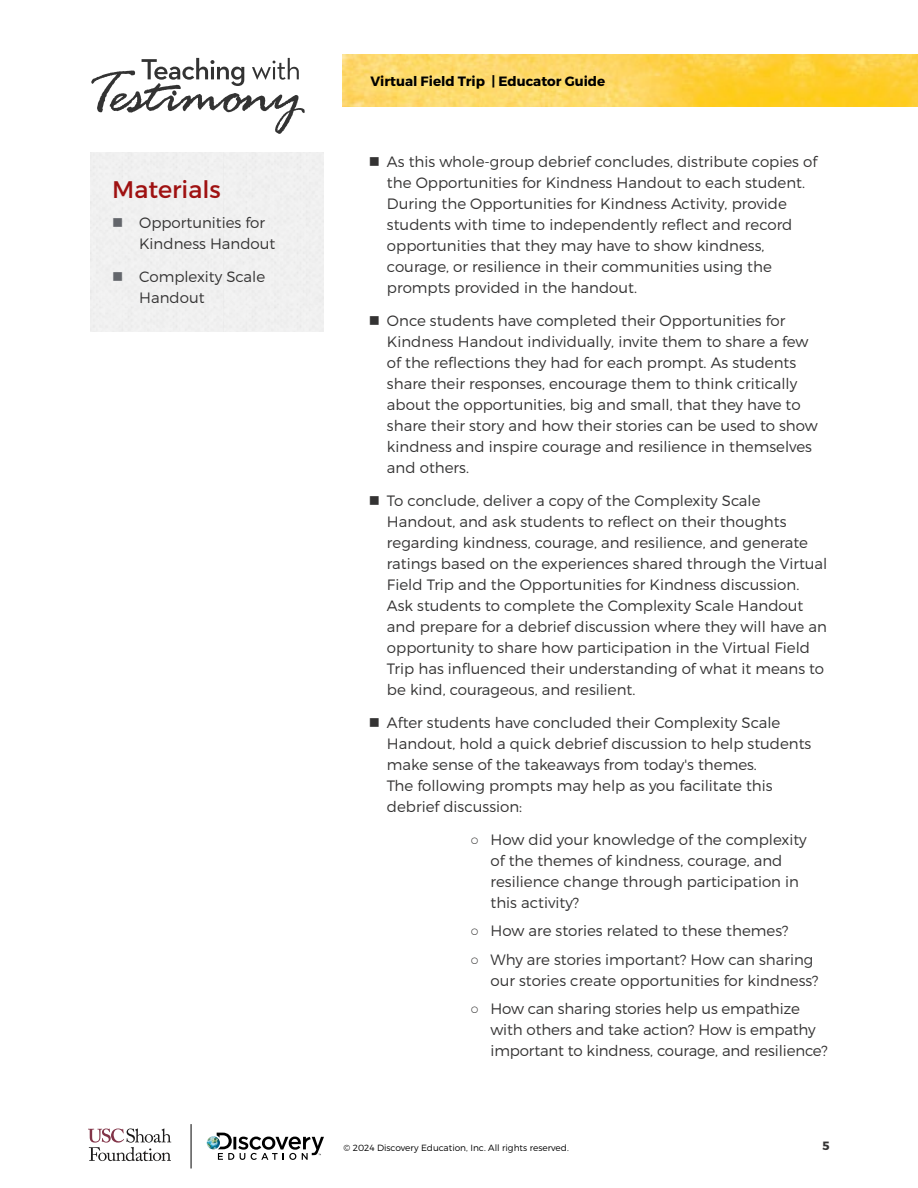
<style>
.page{position:relative;width:918px;height:1188px;background:#fff}
.page>*{position:absolute;margin:0;border:0;box-sizing:border-box;transform-origin:0 0}
.t1{font:24px "Montserrat";color:#9f1111}
.t2{font:300 15px/21px "Montserrat";color:#343333}
.t3{font:700 13.5px "Montserrat";color:#000}
.t4{font:700 12px "Montserrat";color:#343333}
.t5{font:300 9px "Montserrat";color:#000}
.s1{font-family:"Arial";font-weight:400}
</style>
<div class="page">
<img style="left:342px;top:54px;width:576px;height:52px">
<svg style="left:207px;top:1133px;width:117px;height:27px"></svg>
<svg style="left:88px;top:1128px;width:83px;height:33px"></svg>
<hr style="left:191px;top:1124px;width:1px;height:45px;background:#000">
<svg style="left:91px;top:58px;width:208px;height:55px"></svg>
<div style="left:90px;top:152px;width:134px;height:179px;background:#f0f0f0"></div>
<h1 class="t1" style="left:112px;top:175px;width:110px">Materials</h1>
<p class="t2" style="left:139px;top:212px;width:138px">Opportunities for<br>Kindness Handout</p>
<p class="t2" style="left:139px;top:266px;width:128px">Complexity Scale<br>Handout</p>
<p class="t3" style="left:370px;top:72px;width:236px">Virtual Field Trip | Educator Guide</p>
<p class="t2" style="left:387px;top:151px;width:432px">As this whole-group debrief concludes, distribute copies of the Opportunities for Kindness Handout to each student.<br>During the Opportunities for Kindness Activity, provide students with time to independently reflect and record opportunities that they may have to show kindness, courage, or resilience in their communities using the prompts provided in the handout.</p>
<p class="t2" style="left:387px;top:310px;width:432px">Once students have completed their Opportunities for Kindness Handout individually, invite them to share a few of the reflections they had for each prompt. As students share their responses, encourage them to think critically about the opportunities, big and small, that they have to share their story and how their stories can be used to show kindness and inspire courage and resilience in themselves and others.</p>
<p class="t2" style="left:387px;top:490px;width:442px">To conclude, deliver a copy of the Complexity Scale Handout, and ask students to reflect on their thoughts regarding kindness, courage, and resilience, and generate ratings based on the experiences shared through the Virtual Field Trip and the Opportunities for Kindness discussion.<br>Ask students to complete the Complexity Scale Handout and prepare for a debrief discussion where they will have an opportunity to share how participation in the Virtual Field Trip has influenced their understanding of what it means to be kind, courageous, and resilient.</p>
<p class="t2" style="left:387px;top:712px;width:426px">After students have concluded their Complexity Scale Handout, hold a quick debrief discussion to help students make sense of the takeaways from today's themes.<br>The following prompts may help as you facilitate this debrief discussion:</p>
<p class="t2" style="left:490px;top:829px;width:318px;text-indent:-20px"><span class="s1">○</span> How did your knowledge of the complexity of the themes of kindness, courage, and resilience change through participation in this activity?</p>
<p class="t2" style="left:470px;top:920px;width:320px"><span class="s1">○</span> How are stories related to these themes?</p>
<p class="t2" style="left:490px;top:949px;width:330px;text-indent:-20px"><span class="s1">○</span> Why are stories important? How can sharing our stories create opportunities for kindness?</p>
<p class="t2" style="left:490px;top:998px;width:339px;text-indent:-20px"><span class="s1">○</span> How can sharing stories help us empathize with others and take action? How is empathy important to kindness, courage, and resilience?</p>
<p class="t5" style="left:344px;top:1142px;width:227px">© 2024 Discovery Education, Inc. All rights reserved.</p>
<p class="t4" style="left:822px;top:1139px;width:9px">5</p>
</div>
